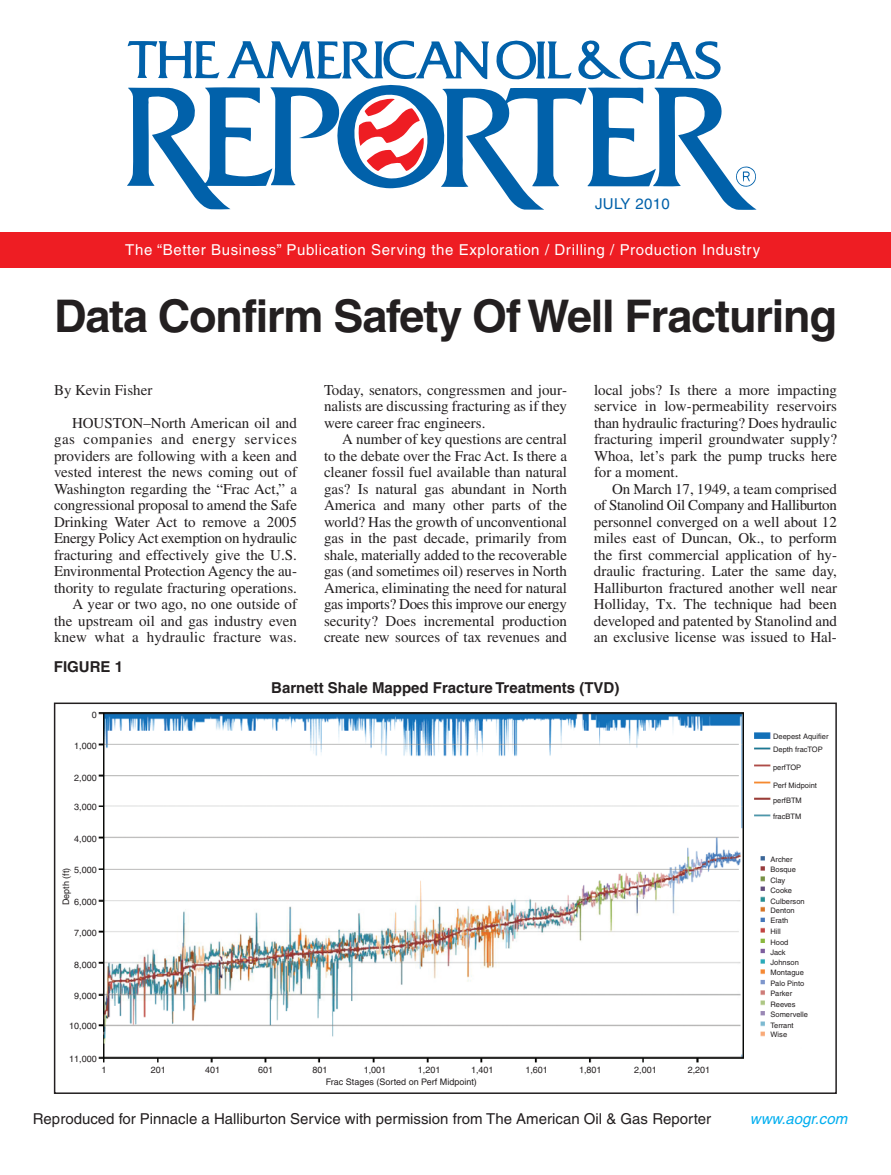
<style>
.page{position:relative;width:891px;height:1175px;background:#fff}
.page>*{position:absolute;margin:0;border:0;box-sizing:border-box;transform-origin:0 0}
.t1{font:700 45px "Helvetica";letter-spacing:-.025em;color:#231f20}
.t2{font:15px/16.5px "Times";color:#231f20;text-align:justify}
.t3{font:15px "Helvetica";color:#231f20}
.t4{font:15px "Helvetica";letter-spacing:.04em;color:#fff}
.t5{font:700 15px "Helvetica";color:#231f20}
.t6{font:italic 15px "Helvetica";color:#00aeef}
.t7{font:15px "Helvetica";letter-spacing:.02em;color:#0161aa}
.t8{font:9px "Helvetica";color:#231f20}
.t9{font:7.5px/14.9px "Helvetica";color:#231f20}
</style>
<div class="page">
<img style="left:98px;top:712px;width:673px;height:351px">
<div style="left:54px;top:702px;width:783px;height:392px;border:2px solid #231f20"></div>
<div style="left:0;top:233px;width:891px;height:35px;background:#ee1d23"></div>
<svg style="left:127px;top:40px;width:630px;height:170px"></svg>
<p class="t7" style="left:595px;top:199px;width:76px">JULY 2010</p>
<p class="t4" style="left:125px;top:244px;width:636px">The “Better Business” Publication Serving the Exploration / Drilling / Production Industry</p>
<h1 class="t1" style="left:54px;top:299px;width:785px">Data Confirm Safety Of Well Fracturing</h1>
<p class="t2" style="left:54px;top:383px;width:100px">By Kevin Fisher</p>
<p class="t2" style="left:54px;top:416px;width:245px;text-align:right">HOUSTON–North American oil and gas companies and energy services providers are following with a keen and vested interest the news coming out of Washington regarding the “Frac Act,” a congressional proposal to amend the Safe Drinking Water Act to remove a 2005<br>Energy Policy Act exemption on hydraulic fracturing and effectively give the U.S.<br>Environmental Protection Agency the au&shy;thority to regulate fracturing operations.<br>A year or two ago, no one outside of the upstream oil and gas industry even knew what a hydraulic fracture was.</p>
<p class="t5" style="left:54px;top:661px;width:71px">FIGURE 1</p>
<p class="t2" style="left:324px;top:383px;width:245px">Today, senators, congressmen and jour&shy;nalists are discussing fracturing as if they were career frac engineers.</p>
<p class="t2" style="left:324px;top:432px;width:245px;text-indent:18px">A number of key questions are central to the debate over the Frac Act. Is there a cleaner fossil fuel available than natural gas? Is natural gas abundant in North America and many other parts of the world? Has the growth of unconventional gas in the past decade, primarily from shale, materially added to the recoverable gas (and sometimes oil) reserves in North America, eliminating the need for natural gas imports? Does this improve our energy security? Does incremental production create new sources of tax revenues and</p>
<p class="t2" style="left:594px;top:383px;width:245px">local jobs? Is there a more impacting service in low-permeability reservoirs than hydraulic fracturing? Does hydraulic fracturing imperil groundwater supply?<br>Whoa, let’s park the pump trucks here for a moment.</p>
<p class="t2" style="left:594px;top:482px;width:245px;text-indent:18px">On March 17, 1949, a team comprised of Stanolind Oil Company and Halliburton personnel converged on a well about 12 miles east of Duncan, Ok., to perform the first commercial application of hy&shy;draulic fracturing. Later the same day, Halliburton fractured another well near Holliday, Tx. The technique had been developed and patented by Stanolind and an exclusive license was issued to Hal-</p>
<p class="t8" style="left:92px;top:711px;width:7px">0</p>
<p class="t8" style="left:74px;top:742px;width:24px">1,000</p>
<p class="t8" style="left:74px;top:774px;width:24px">2,000</p>
<p class="t8" style="left:74px;top:803px;width:24px">3,000</p>
<p class="t8" style="left:74px;top:835px;width:24px">4,000</p>
<p class="t8" style="left:74px;top:867px;width:24px">5,000</p>
<p class="t8" style="left:74px;top:898px;width:24px">6,000</p>
<p class="t8" style="left:74px;top:929px;width:24px">7,000</p>
<p class="t8" style="left:74px;top:961px;width:24px">8,000</p>
<p class="t8" style="left:74px;top:992px;width:24px">9,000</p>
<p class="t8" style="left:69px;top:1022px;width:29px">10,000</p>
<p class="t8" style="left:69px;top:1055px;width:29px">11,000</p>
<p class="t8" style="left:63px;top:905px;width:39px;rotate:-90deg">Depth (ft)</p>
<p class="t5" style="left:271px;top:682px;width:350px">Barnett Shale Mapped Fracture Treatments (TVD)</p>
<p class="t8" style="left:102px;top:1066px;width:7px">1</p>
<p class="t8" style="left:151px;top:1066px;width:17px">201</p>
<p class="t8" style="left:205px;top:1066px;width:17px">401</p>
<p class="t8" style="left:258px;top:1066px;width:17px">601</p>
<p class="t8" style="left:312px;top:1066px;width:17px">801</p>
<p class="t8" style="left:364px;top:1066px;width:24px">1,001</p>
<p class="t8" style="left:418px;top:1066px;width:24px">1,201</p>
<p class="t8" style="left:471px;top:1066px;width:24px">1,401</p>
<p class="t8" style="left:525px;top:1066px;width:24px">1,601</p>
<p class="t8" style="left:579px;top:1066px;width:24px">1,801</p>
<p class="t8" style="left:634px;top:1066px;width:24px">2,001</p>
<p class="t8" style="left:688px;top:1066px;width:24px">2,201</p>
<p class="t8" style="left:326px;top:1078px;width:152px">Frac Stages (Sorted on Perf Midpoint)</p>
<p class="t9" style="left:773px;top:730px;width:57px">Deepest Aquifier</p>
<p class="t9" style="left:773px;top:743px;width:51px">Depth fracTOP</p>
<p class="t9" style="left:773px;top:760px;width:30px">perfTOP</p>
<p class="t9" style="left:773px;top:778px;width:45px">Perf Midpoint perfBTM</p>
<p class="t9" style="left:773px;top:809px;width:30px">fracBTM</p>
<p class="t9" style="left:771px;top:852px;width:24px">Archer</p>
<p class="t9" style="left:771px;top:862px;width:27px">Bosque</p>
<p class="t9" style="left:771px;top:873px;width:16px">Clay</p>
<p class="t9" style="left:771px;top:883px;width:23px">Cooke</p>
<p class="t9" style="left:771px;top:894px;width:36px">Culberson</p>
<p class="t9" style="left:771px;top:903px;width:26px">Denton</p>
<p class="t9" style="left:771px;top:914px;width:19px">Erath</p>
<p class="t9" style="left:771px;top:924px;width:12px">Hill</p>
<p class="t9" style="left:771px;top:935px;width:19px">Hood</p>
<p class="t9" style="left:771px;top:945px;width:17px">Jack</p>
<p class="t9" style="left:771px;top:956px;width:30px">Johnson</p>
<p class="t9" style="left:771px;top:965px;width:35px">Montague</p>
<p class="t9" style="left:771px;top:976px;width:35px">Palo Pinto</p>
<p class="t9" style="left:771px;top:986px;width:23px">Parker</p>
<p class="t9" style="left:771px;top:997px;width:27px">Reeves</p>
<p class="t9" style="left:771px;top:1007px;width:39px">Somervelle</p>
<p class="t9" style="left:771px;top:1018px;width:25px">Terrant</p>
<p class="t9" style="left:771px;top:1027px;width:18px">Wise</p>
<p class="t3" style="left:33px;top:1113px;width:680px">Reproduced for Pinnacle a Halliburton Service with permission from The American Oil &amp; Gas Reporter</p>
<p class="t6" style="left:750px;top:1113px;width:99px">www.aogr.com</p>
</div>
